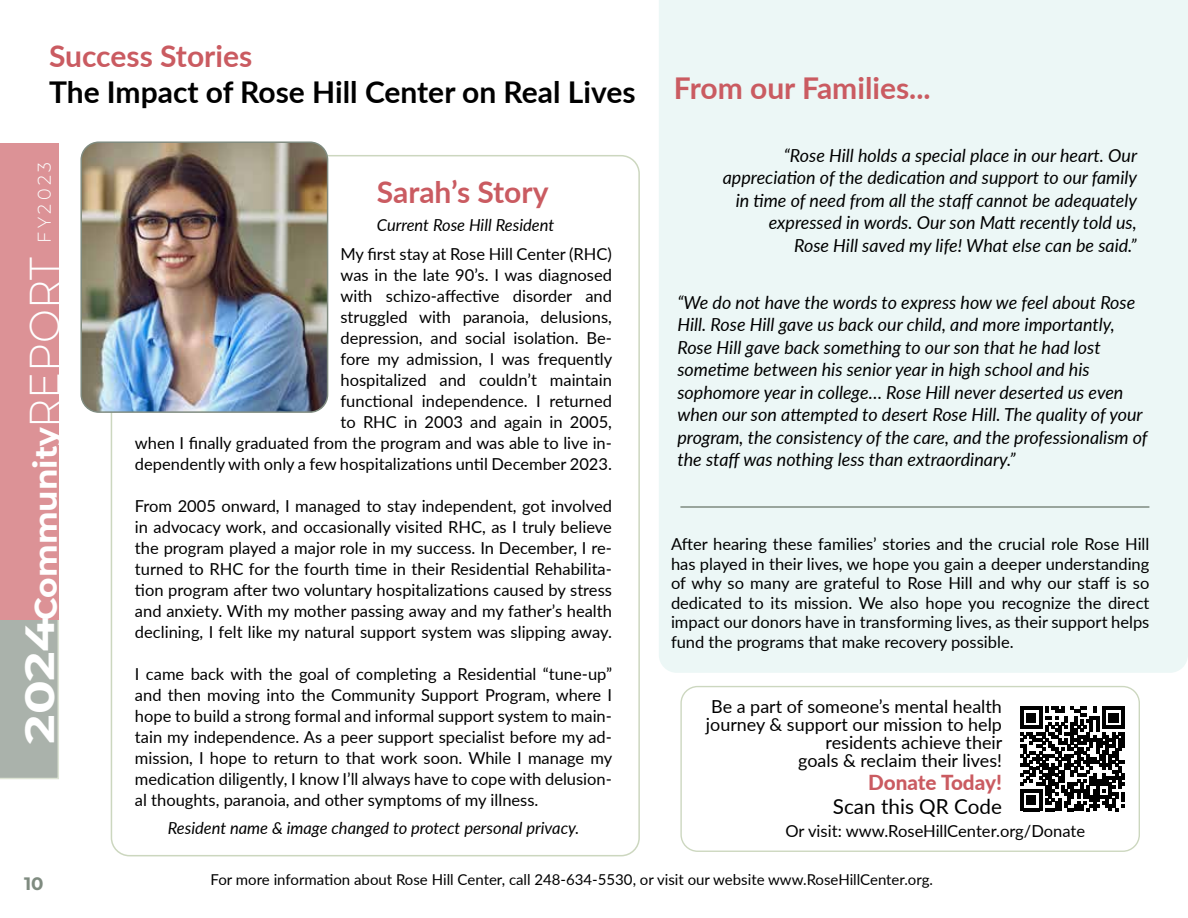
<style>
.page{position:relative;width:1188px;height:918px;background:#fff}
.page>*{position:absolute;margin:0;border:0;box-sizing:border-box;transform-origin:0 0}
.t1{font:700 31.2px "Montserrat";color:#fff}
.t2{font:700 30px "Lato";color:#ca5b61}
.t3{font:700 30px "Lato";color:#000}
.t4{font:20.7px "Lato";color:#000}
.t5{font:800 20.7px "Lato";letter-spacing:-.005em;color:#ca5b61}
.t6{font:300 18.45px "Montserrat";letter-spacing:.2em;color:#fff;scale:.96 1}
.t7{font:italic 18px/22.5px "Lato";color:#000;text-align:right}
.t8{font:18px/18px "Lato";color:#000;text-align:right}
.t9{font:700 18px "Montserrat";color:#7f8b80}
.t10{font:16.5px/21px "Lato";color:#000;text-align:justify}
.t11{font:italic 16.5px "Lato";color:#000}
.t12{font:15px "Lato";color:#000}
.s1{font-size:40.95px}
.s2{font-weight:300;font-size:42.15px}
</style>
<div class="page">
<div style="left:0;top:620px;width:59px;height:159px;background:#aab2ab"></div>
<div style="left:0;top:144px;width:59px;height:476px;background:#dc9296"></div>
<div style="left:659px;top:0;width:529px;height:673px;background:#ecf7f6"></div>
<div style="left:680px;top:686px;width:460px;height:166px;border:1px solid #ccd7bf;border-radius:17px"></div>
<svg style="left:1020px;top:707px;width:105px;height:104px"></svg>
<img style="left:82px;top:143px;width:246px;height:269px">
<div style="left:80px;top:141px;width:248px;height:272px;border:1px solid #7f8b80;border-radius:18px"></div>
<hr style="left:680px;top:506px;width:469px;height:2px;background:#7f8b80">
<h2 class="t2" style="left:49px;top:34px;width:205px">Success Stories</h2>
<h2 class="t3" style="left:49px;top:70px;width:588px">The Impact of Rose Hill Center on Real Lives</h2>
<p class="t6" style="left:32px;top:243px;width:85px;rotate:-90deg">FY2023</p>
<h1 class="t1" style="left:23px;top:744px;width:487px;rotate:-90deg"><span class="s1">2024</span>Community<span class="s2">REPORT</span></h1>
<h2 class="t2" style="left:377px;top:170px;width:173px">Sarah’s Story</h2>
<p class="t11" style="left:377px;top:213px;width:179px">Current Rose Hill Resident</p>
<p class="t10" style="left:135px;top:243px;width:479px;text-align:right">My first stay at Rose Hill Center (RHC)<br>was in the late 90’s. I was diagnosed<br>with schizo-affective disorder and<br>struggled with paranoia, delusions,<br>depression, and social isolation. Be-<br>fore my admission, I was frequently<br>hospitalized and couldn’t maintain<br>functional independence. I returned<br>to RHC in 2003 and again in 2005,<br>when I finally graduated from the program and was able to live in&shy;dependently with only a few hospitalizations until December 2023.</p>
<p class="t10" style="left:135px;top:495px;width:479px">From 2005 onward, I managed to stay independent, got involved in advocacy work, and occasionally visited RHC, as I truly believe the program played a major role in my success. In December, I re&shy;turned to RHC for the fourth time in their Residential Rehabilita&shy;tion program after two voluntary hospitalizations caused by stress and anxiety. With my mother passing away and my father’s health declining, I felt like my natural support system was slipping away.</p>
<p class="t10" style="left:135px;top:663px;width:479px">I came back with the goal of completing a Residential “tune-up” and then moving into the Community Support Program, where I hope to build a strong formal and informal support system to main&shy;tain my independence. As a peer support specialist before my ad&shy;mission, I hope to return to that work soon. While I manage my medication diligently, I know I’ll always have to cope with delusion&shy;al thoughts, paranoia, and other symptoms of my illness.</p>
<p class="t11" style="left:168px;top:816px;width:413px">Resident name &amp; image changed to protect personal privacy.</p>
<h2 class="t2" style="left:674px;top:66px;width:258px">From our Families...</h2>
<p class="t7" style="left:723px;top:143px;width:416px">“Rose Hill holds a special place in our heart. Our appreciation of the dedication and support to our family in time of need from all the staff cannot be adequately expressed in words. Our son Matt recently told us,<br>Rose Hill saved my life! What else can be said.”</p>
<p class="t7" style="left:677px;top:290px;width:472px;text-align:left">“We do not have the words to express how we feel about Rose Hill. Rose Hill gave us back our child, and more importantly, Rose Hill gave back something to our son that he had lost sometime between his senior year in high school and his sophomore year in college… Rose Hill never deserted us even when our son attempted to desert Rose Hill. The quality of your program, the consistency of the care, and the professionalism of the staff was nothing less than extraordinary.”</p>
<p class="t10" style="left:671px;top:534px;width:480px;line-height:19.5px">After hearing these families’ stories and the crucial role Rose Hill has played in their lives, we hope you gain a deeper understanding of why so many are grateful to Rose Hill and why our staff is so dedicated to its mission. We also hope you recognize the direct impact our donors have in transforming lives, as their support helps fund the programs that make recovery possible.</p>
<p class="t8" style="left:706px;top:697px;width:298px">Be a part of someone’s mental health journey &amp; support our mission to help residents achieve their<br>goals &amp; reclaim their lives!</p>
<p class="t5" style="left:868px;top:767px;width:135px">Donate Today!</p>
<p class="t4" style="left:833px;top:791px;width:171px">Scan this QR Code</p>
<p class="t10" style="left:785px;top:820px;width:301px">Or visit: www.RoseHillCenter.org/Donate</p>
<p class="t9" style="left:24px;top:871px;width:21px">10</p>
<p class="t12" style="left:211px;top:869px;width:724px">For more information about Rose Hill Center, call 248-634-5530, or visit our website www.RoseHillCenter.org.</p>
</div>
